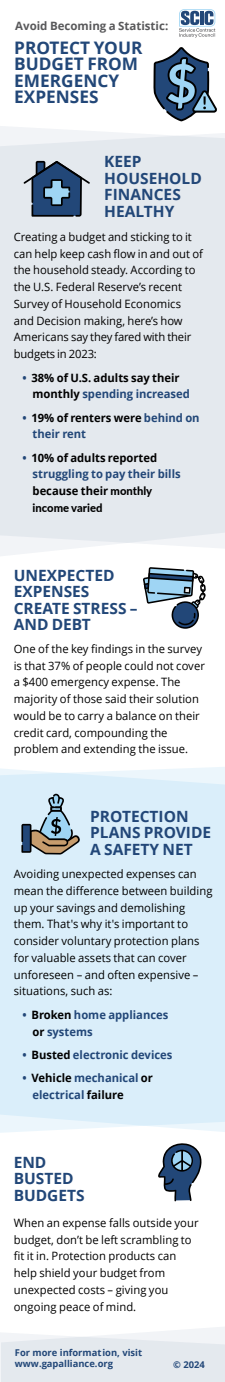
<style>
.page{position:relative;width:225px;height:1382px;background:#fff}
.page>*{position:absolute;margin:0;border:0;box-sizing:border-box;transform-origin:0 0}
.t1{font:700 17.25px/16.5px "Open Sans";color:#224778}
.t2{font:700 15.5px/16.5px "Open Sans";color:#224778}
.t3{font:11.5px/16.8px "Open Sans";letter-spacing:.005em;color:#000}
.t4{font:11.5px/16.8px "Open Sans";color:#010000}
.t5{font:700 11.5px/16.8px "Open Sans";color:#224778}
.t6{font:700 11.5px/16.8px "Open Sans";color:#000}
.t7{font:700 11.5px "Open Sans";color:#59595b}
.t8{font:800 11.5px "Lato";color:#000}
.t9{font:700 9.38px/11.2px "Open Sans";color:#224778}
.s1{color:#224778}
.s2{color:#000}
.s3{font-family:"Lato";font-weight:800}
</style>
<div class="page">
<div style="left:0;top:133px;width:225px;height:423px;background:#e4e9ee"></div>
<div style="left:0;top:768px;width:225px;height:364px;background:#daeefa"></div>
<svg style="left:1px;top:1327px;width:224px;height:55px;fill:#e4e9ee"></svg>
<svg style="left:158px;top:1143px;width:44px;height:58px"></svg>
<svg style="left:21px;top:794px;width:59px;height:60px;background:#9eacb3"></svg>
<svg style="left:143px;top:567px;width:63px;height:62px"></svg>
<svg style="left:24px;top:161px;width:66px;height:56px;background:#657b95"></svg>
<svg style="left:153px;top:47px;width:64px;height:74px"></svg>
<svg style="left:179px;top:9px;width:37px;height:29px"></svg>
<p class="t7" style="left:15px;top:18px;width:155px">Avoid Becoming a Statistic:</p>
<h1 class="t1" style="left:14px;top:39px;width:130px">PROTECT YOUR<br>BUDGET FROM<br>EMERGENCY<br>EXPENSES</h1>
<h2 class="t2" style="left:104px;top:153px;width:99px">KEEP<br>HOUSEHOLD<br>FINANCES<br>HEALTHY</h2>
<p class="t4" style="left:14px;top:228px;width:191px">Creating a budget and sticking to it can help keep cash flow in and out of the household steady. According to the U.S. Federal Reserve’s recent<br>Survey of Household Economics and Decision making, here’s how<br>Americans say they fared with their budgets in 2023:</p>
<p class="t6" style="left:33px;top:369px;width:159px;text-indent:-10px"><span class="s1">•</span> 38% of U.S. adults say their monthly <span class="s1">spending increased</span></p>
<p class="t5" style="left:33px;top:409px;width:169px;text-indent:-10px">• <span class="s2">19% of renters were</span> behind on their rent</p>
<p class="t6" style="left:33px;top:449px;width:150px;text-indent:-10px"><span class="s1">•</span> 10% of adults reported <span class="s1">struggling to pay their bills </span>because their <span class="s3">monthly</span></p>
<p class="t8" style="left:33px;top:499px;width:71px">income varied</p>
<h2 class="t2" style="left:14px;top:566px;width:125px">UNEXPECTED<br>EXPENSES<br>CREATE STRESS –<br>AND DEBT</h2>
<p class="t3" style="left:14px;top:640px;width:193px">One of the key findings in the survey is that 37% of people could not cover a $400 emergency expense. The majority of those said their solution would be to carry a balance on their credit card, compounding the problem and extending the issue.</p>
<h2 class="t2" style="left:90px;top:807px;width:123px">PROTECTION<br>PLANS PROVIDE<br>A SAFETY NET</h2>
<p class="t3" style="left:14px;top:865px;width:200px">Avoiding unexpected expenses can mean the difference between building up your savings and demolishing them. That's why it's important to consider voluntary protection plans for valuable assets that can cover unforeseen – and often expensive – situations, such as:</p>
<p class="t5" style="left:33px;top:1006px;width:137px;text-indent:-10px">• <span class="s2">Broken</span> home appliances <span class="s2">or</span> systems</p>
<p class="t5" style="left:23px;top:1046px;width:151px">• <span class="s2">Busted</span> electronic devices</p>
<p class="t5" style="left:33px;top:1069px;width:122px;text-indent:-10px">• <span class="s2">Vehicle</span> mechanical <span class="s2">or </span>electrical <span class="s2">failure</span></p>
<h2 class="t2" style="left:14px;top:1153px;width:73px">END<br>BUSTED<br>BUDGETS</h2>
<p class="t3" style="left:14px;top:1214px;width:186px">When an expense falls outside your budget, don’t be left scrambling to fit it in. Protection products can help shield your budget from unexpected costs – giving you ongoing peace of mind.</p>
<p class="t9" style="left:15px;top:1347px;width:129px">For more information, visit www.gapalliance.org</p>
<p class="t9" style="left:173px;top:1359px;width:33px">© 2024</p>
</div>
